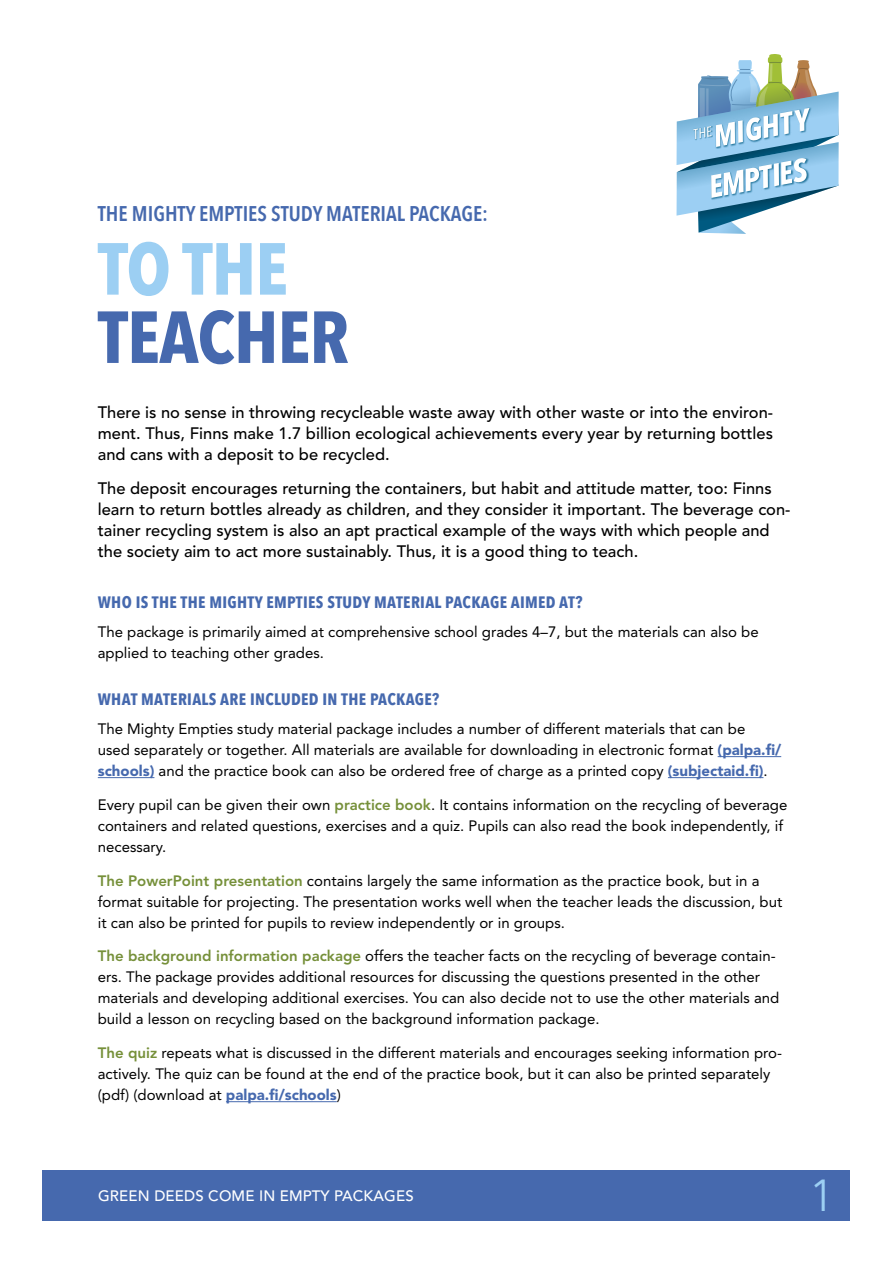
<style>
.page{position:relative;width:893px;height:1263px;background:#fff}
.page>*{position:absolute;margin:0;border:0;box-sizing:border-box;transform-origin:0 0}
.t1{font:700 72.75px "Avenir Next Condensed";letter-spacing:-.01em;color:#4669ae}
.t2{font:700 72.75px "Avenir Next Condensed";color:#9ccff3}
.t3{font:44.7px "Avenir Next Condensed";color:#9ccff3}
.t4{font:600 21.3px "Avenir Next Condensed";color:#4669ae}
.t5{font:500 16.5px/21px "Avenir";color:#000;text-align:justify}
.t6{font:700 16.5px "Avenir Next Condensed";letter-spacing:.02em;color:#4669ae}
.t7{font:15px/21px "Avenir";color:#000}
.t8{font:500 15px "Avenir";letter-spacing:.01em;color:#fff}
.s1{font-weight:900;color:#4669ae}
.s2{font-weight:800;color:#76903a}
</style>
<div class="page">
<hr style="left:718px;top:756px;width:63px;height:1px;background:#4669ae">
<hr style="left:98px;top:777px;width:56px;height:1px;background:#4669ae">
<hr style="left:668px;top:777px;width:95px;height:1px;background:#4669ae">
<hr style="left:226px;top:1101px;width:111px;height:1px;background:#4669ae">
<div style="left:43px;top:1170px;width:807px;height:50px;background:#4669ae"></div>
<svg style="left:676px;top:54px;width:163px;height:180px"></svg>
<h3 class="t4" style="left:98px;top:196px;width:392px">THE MIGHTY EMPTIES STUDY MATERIAL PACKAGE:</h3>
<h1 class="t2" style="left:98px;top:224px;width:192px">TO THE</h1>
<h1 class="t1" style="left:98px;top:293px;width:253px">TEACHER</h1>
<p class="t5" style="left:98px;top:402px;width:677px">There is no sense in throwing recycleable waste away with other waste or into the environ&shy;ment. Thus, Finns make 1.7 billion ecological achievements every year by returning bottles and cans with a deposit to be recycled.</p>
<p class="t5" style="left:98px;top:478px;width:694px;text-align:left">The deposit encourages returning the containers, but habit and attitude matter, too: Finns learn to return bottles already as children, and they consider it important. The beverage con&shy;tainer recycling system is also an apt practical example of the ways with which people and the society aim to act more sustainably. Thus, it is a good thing to teach.</p>
<p class="t6" style="left:98px;top:592px;width:486px">WHO IS THE THE MIGHTY EMPTIES STUDY MATERIAL PACKAGE AIMED AT?</p>
<p class="t7" style="left:98px;top:621px;width:662px">The package is primarily aimed at comprehensive school grades 4–7, but the materials can also be applied to teaching other grades.</p>
<p class="t6" style="left:98px;top:689px;width:343px">WHAT MATERIALS ARE INCLUDED IN THE PACKAGE?</p>
<p class="t7" style="left:98px;top:718px;width:685px">The Mighty Empties study material package includes a number of different materials that can be used separately or together. All materials are available for downloading in electronic format <span class="s1">(palpa.fi/ schools)</span> and the practice book can also be ordered free of charge as a printed copy <span class="s1">(subjectaid.fi)</span>.</p>
<p class="t7" style="left:98px;top:794px;width:691px">Every pupil can be given their own <span class="s2">practice book</span>. It contains information on the recycling of beverage containers and related questions, exercises and a quiz. Pupils can also read the book independently, if necessary.</p>
<p class="t7" style="left:98px;top:870px;width:686px"><span class="s2">The PowerPoint presentation</span> contains largely the same information as the practice book, but in a format suitable for projecting. The presentation works well when the teacher leads the discussion, but it can also be printed for pupils to review independently or in groups.</p>
<p class="t7" style="left:98px;top:946px;width:683px"><span class="s2">The background information package</span> offers the teacher facts on the recycling of beverage contain&shy;ers. The package provides additional resources for discussing the questions presented in the other materials and developing additional exercises. You can also decide not to use the other materials and build a lesson on recycling based on the background information package.</p>
<p class="t7" style="left:98px;top:1042px;width:686px"><span class="s2">The quiz</span> repeats what is discussed in the different materials and encourages seeking information pro&shy;actively. The quiz can be found at the end of the practice book, but it can also be printed separately (pdf) (download at <span class="s1">palpa.fi/schools</span>)</p>
<p class="t8" style="left:98px;top:1187px;width:317px">GREEN DEEDS COME IN EMPTY PACKAGES</p>
<h2 class="t3" style="left:811px;top:1157px;width:23px">1</h2>
</div>
